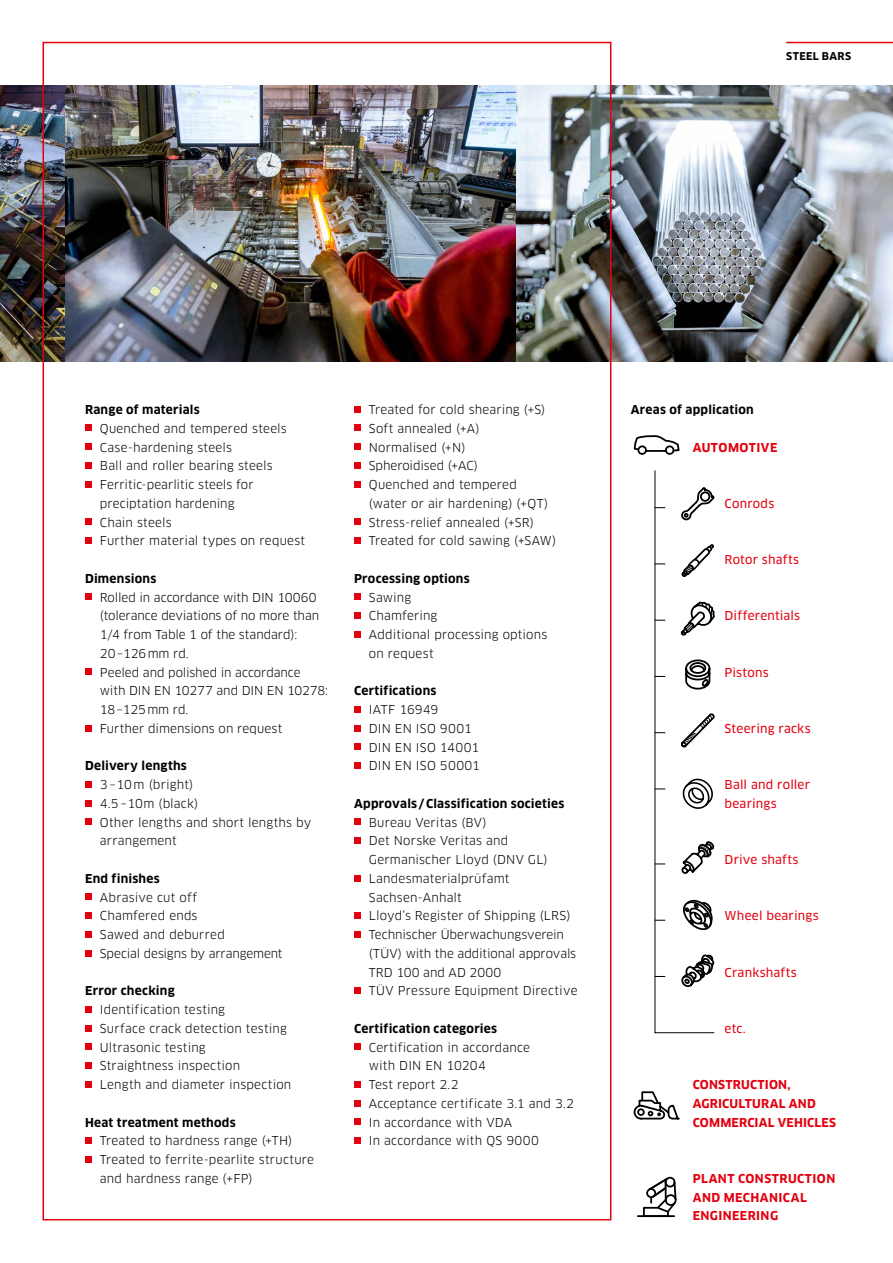
<style>
.page{position:relative;width:893px;height:1263px;background:#fff}
.page>*{position:absolute;margin:0;border:0;box-sizing:border-box;transform-origin:0 0}
.t1{font:12px/18.8px "Clan OT";letter-spacing:.01em;color:#000}
.t2{font:700 12px "Clan OT";letter-spacing:.02em;color:#000}
.t3{font:12px/18.8px "Clan OT News";letter-spacing:.015em;color:#e3000f}
.t4{font:700 12px/18.8px "Clan OT";letter-spacing:.025em;color:#e3000f}
.t5{font:700 10.5px "Clan OT";letter-spacing:.035em;color:#000}
</style>
<div class="page">
<img style="left:0;top:85px;width:893px;height:276px">
<div style="left:354px;top:406px;width:7px;height:7px;background:#e3000f"></div>
<div style="left:354px;top:425px;width:7px;height:6px;background:#e3000f"></div>
<div style="left:354px;top:443px;width:7px;height:7px;background:#e3000f"></div>
<div style="left:354px;top:462px;width:7px;height:7px;background:#e3000f"></div>
<div style="left:354px;top:481px;width:7px;height:7px;background:#e3000f"></div>
<div style="left:354px;top:518px;width:7px;height:7px;background:#e3000f"></div>
<div style="left:354px;top:537px;width:7px;height:7px;background:#e3000f"></div>
<div style="left:354px;top:593px;width:7px;height:7px;background:#e3000f"></div>
<div style="left:354px;top:612px;width:7px;height:7px;background:#e3000f"></div>
<div style="left:354px;top:631px;width:7px;height:7px;background:#e3000f"></div>
<div style="left:354px;top:706px;width:7px;height:7px;background:#e3000f"></div>
<div style="left:354px;top:725px;width:7px;height:6px;background:#e3000f"></div>
<div style="left:354px;top:743px;width:7px;height:7px;background:#e3000f"></div>
<div style="left:354px;top:762px;width:7px;height:7px;background:#e3000f"></div>
<div style="left:354px;top:818px;width:7px;height:7px;background:#e3000f"></div>
<div style="left:354px;top:837px;width:7px;height:7px;background:#e3000f"></div>
<div style="left:354px;top:875px;width:7px;height:6px;background:#e3000f"></div>
<div style="left:354px;top:912px;width:7px;height:7px;background:#e3000f"></div>
<div style="left:354px;top:931px;width:7px;height:7px;background:#e3000f"></div>
<div style="left:354px;top:987px;width:7px;height:7px;background:#e3000f"></div>
<div style="left:354px;top:1043px;width:7px;height:7px;background:#e3000f"></div>
<div style="left:354px;top:1081px;width:7px;height:7px;background:#e3000f"></div>
<div style="left:354px;top:1100px;width:7px;height:6px;background:#e3000f"></div>
<div style="left:354px;top:1118px;width:7px;height:7px;background:#e3000f"></div>
<div style="left:354px;top:1137px;width:7px;height:7px;background:#e3000f"></div>
<div style="left:85px;top:425px;width:7px;height:6px;background:#e3000f"></div>
<div style="left:85px;top:443px;width:7px;height:7px;background:#e3000f"></div>
<div style="left:85px;top:462px;width:7px;height:7px;background:#e3000f"></div>
<div style="left:85px;top:481px;width:7px;height:7px;background:#e3000f"></div>
<div style="left:85px;top:518px;width:7px;height:7px;background:#e3000f"></div>
<div style="left:85px;top:537px;width:7px;height:7px;background:#e3000f"></div>
<div style="left:85px;top:593px;width:7px;height:7px;background:#e3000f"></div>
<div style="left:85px;top:668px;width:7px;height:7px;background:#e3000f"></div>
<div style="left:85px;top:725px;width:7px;height:6px;background:#e3000f"></div>
<div style="left:85px;top:781px;width:7px;height:7px;background:#e3000f"></div>
<div style="left:85px;top:800px;width:7px;height:6px;background:#e3000f"></div>
<div style="left:85px;top:818px;width:7px;height:7px;background:#e3000f"></div>
<div style="left:85px;top:893px;width:7px;height:7px;background:#e3000f"></div>
<div style="left:85px;top:912px;width:7px;height:7px;background:#e3000f"></div>
<div style="left:85px;top:931px;width:7px;height:7px;background:#e3000f"></div>
<div style="left:85px;top:950px;width:7px;height:6px;background:#e3000f"></div>
<div style="left:85px;top:1006px;width:7px;height:7px;background:#e3000f"></div>
<div style="left:85px;top:1025px;width:7px;height:6px;background:#e3000f"></div>
<div style="left:85px;top:1043px;width:7px;height:7px;background:#e3000f"></div>
<div style="left:85px;top:1062px;width:7px;height:7px;background:#e3000f"></div>
<div style="left:85px;top:1081px;width:7px;height:7px;background:#e3000f"></div>
<div style="left:85px;top:1137px;width:7px;height:7px;background:#e3000f"></div>
<div style="left:85px;top:1156px;width:7px;height:7px;background:#e3000f"></div>
<svg style="left:633px;top:435px;width:47px;height:20px"></svg>
<svg style="left:633px;top:1091px;width:47px;height:29px"></svg>
<svg style="left:654px;top:470px;width:61px;height:563px"></svg>
<hr style="left:786px;top:42px;width:107px;height:1px;background:#e3000f">
<hr style="left:638px;top:1215px;width:36px;height:2px;background:#000">
<svg style="left:642px;top:1176px;width:35px;height:42px"></svg>
<p class="t5" style="left:786px;top:50px;width:66px">STEEL BARS</p>
<p class="t2" style="left:85px;top:403px;width:116px">Range of materials</p>
<p class="t1" style="left:100px;top:419px;width:207px">Quenched and tempered steels<br>Case-hardening steels<br>Ball and roller bearing steels<br>Ferritic-pearlitic steels for preciptation hardening<br>Chain steels<br>Further material types on request</p>
<p class="t2" style="left:85px;top:571px;width:73px">Dimensions</p>
<p class="t1" style="left:100px;top:588px;width:230px">Rolled in accordance with DIN 10060 (tolerance deviations of no more than<br>1/4 from Table 1 of the standard):<br>20–126mm rd.<br>Peeled and polished in accordance with DIN EN 10277 and DIN EN 10278:<br>18–125mm rd.<br>Further dimensions on request</p>
<p class="t2" style="left:85px;top:759px;width:103px">Delivery lengths</p>
<p class="t1" style="left:100px;top:775px;width:213px">3–10m (bright)<br>4.5–10m (black)<br>Other lengths and short lengths by arrangement</p>
<p class="t2" style="left:85px;top:871px;width:76px">End finishes</p>
<p class="t1" style="left:100px;top:888px;width:184px">Abrasive cut off<br>Chamfered ends<br>Sawed and deburred<br>Special designs by arrangement</p>
<p class="t2" style="left:85px;top:984px;width:91px">Error checking</p>
<p class="t1" style="left:100px;top:1000px;width:193px">Identification testing<br>Surface crack detection testing<br>Ultrasonic testing<br>Straightness inspection<br>Length and diameter inspection</p>
<p class="t2" style="left:85px;top:1115px;width:152px">Heat treatment methods</p>
<p class="t1" style="left:100px;top:1132px;width:216px">Treated to hardness range (+TH)<br>Treated to ferrite-pearlite structure and hardness range (+FP)</p>
<p class="t1" style="left:369px;top:400px;width:189px">Treated for cold shearing (+S)<br>Soft annealed (+A)<br>Normalised (+N)<br>Spheroidised (+AC)<br>Quenched and tempered (water or air hardening) (+QT)<br>Stress-relief annealed (+SR)<br>Treated for cold sawing (+SAW)</p>
<p class="t2" style="left:354px;top:571px;width:117px">Processing options</p>
<p class="t1" style="left:369px;top:588px;width:180px">Sawing<br>Chamfering<br>Additional processing options on request</p>
<p class="t2" style="left:354px;top:684px;width:84px">Certifications</p>
<p class="t1" style="left:369px;top:700px;width:113px">IATF 16949<br>DIN EN ISO 9001<br>DIN EN ISO 14001<br>DIN EN ISO 50001</p>
<p class="t2" style="left:354px;top:796px;width:212px">Approvals /Classification societies</p>
<p class="t1" style="left:369px;top:813px;width:210px">Bureau Veritas (BV)<br>Det Norske Veritas and<br>Germanischer Lloyd (DNV GL)<br>Landesmaterialprüfamt<br>Sachsen-Anhalt<br>Lloyd’s Register of Shipping (LRS)<br>Technischer Überwachungsverein (TÜV) with the additional approvals<br>TRD 100 and AD 2000<br>TÜV Pressure Equipment Directive</p>
<p class="t2" style="left:354px;top:1021px;width:145px">Certification categories</p>
<p class="t1" style="left:369px;top:1038px;width:207px">Certification in accordance<br>with DIN EN 10204<br>Test report 2.2<br>Acceptance certificate 3.1 and 3.2<br>In accordance with VDA<br>In accordance with QS 9000</p>
<p class="t2" style="left:631px;top:403px;width:125px">Areas of application</p>
<p class="t4" style="left:693px;top:438px;width:86px">AUTOMOTIVE</p>
<p class="t3" style="left:724px;top:494px;width:51px">Conrods</p>
<p class="t3" style="left:724px;top:550px;width:76px">Rotor shafts</p>
<p class="t3" style="left:724px;top:607px;width:77px">Differentials</p>
<p class="t3" style="left:724px;top:663px;width:46px">Pistons</p>
<p class="t3" style="left:724px;top:719px;width:88px">Steering racks</p>
<p class="t3" style="left:724px;top:775px;width:87px">Ball and roller bearings</p>
<p class="t3" style="left:724px;top:850px;width:75px">Drive shafts</p>
<p class="t3" style="left:724px;top:907px;width:96px">Wheel bearings</p>
<p class="t3" style="left:724px;top:963px;width:74px">Crankshafts</p>
<p class="t3" style="left:724px;top:1019px;width:23px">etc.</p>
<p class="t4" style="left:693px;top:1075px;width:145px">CONSTRUCTION,<br>AGRICULTURAL AND<br>COMMERCIAL VEHICLES</p>
<p class="t4" style="left:693px;top:1169px;width:144px">PLANT CONSTRUCTION<br>AND MECHANICAL<br>ENGINEERING</p>
</div>
